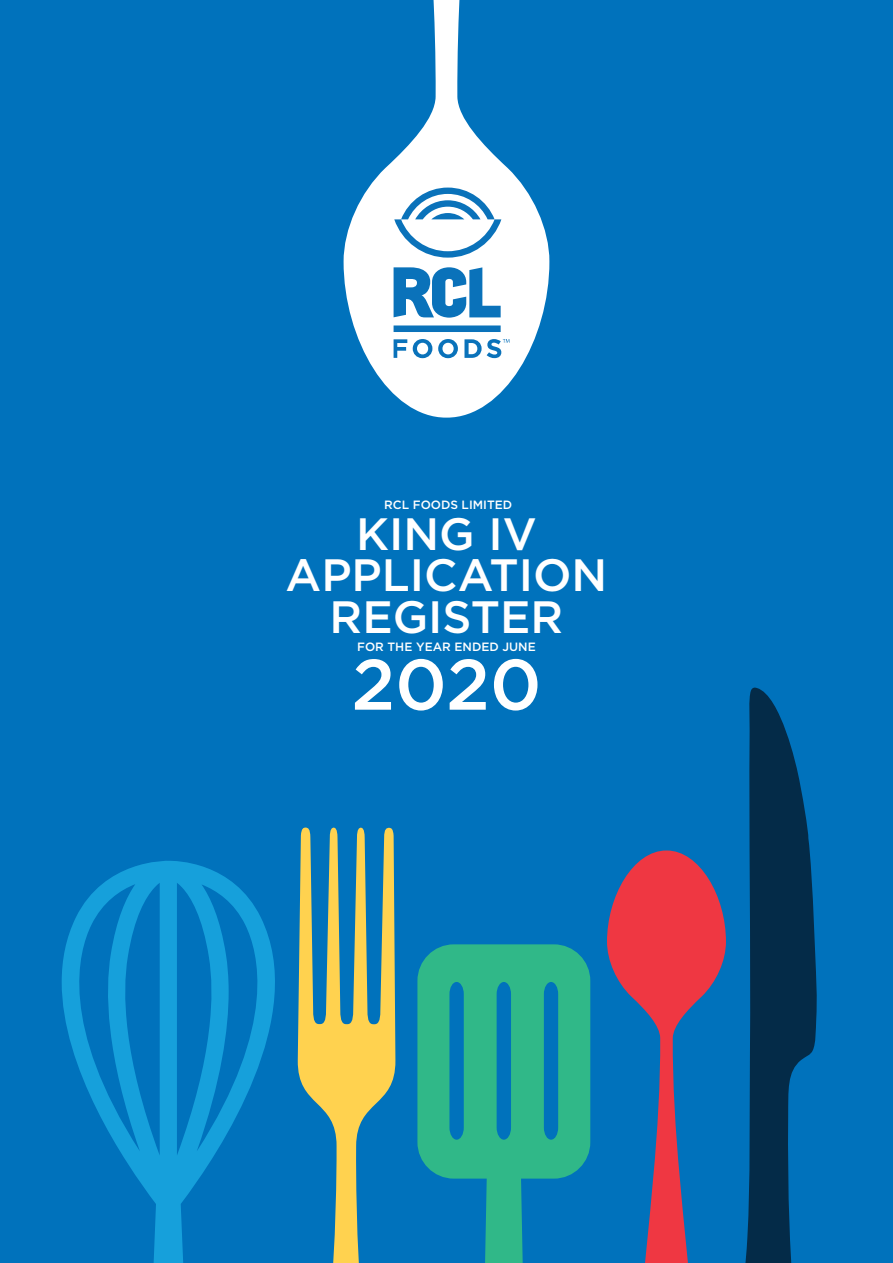
<style>
.page{position:relative;width:893px;height:1263px;background:#0072bc}
.page>*{position:absolute;margin:0;border:0;box-sizing:border-box;transform-origin:0 0}
.t1{font:500 71.4px "Gotham";color:#fff}
.t2{font:500 45.3px/41.8px "Gotham";color:#fff;text-align:center}
.t3{font:500 12px "Gotham";color:#fff}
</style>
<div class="page">
<svg style="left:344px;top:0;width:205px;height:418px"></svg>
<svg style="left:417px;top:944px;width:173px;height:319px;fill:#30b888"></svg>
<svg style="left:61px;top:861px;width:214px;height:402px"></svg>
<svg style="left:297px;top:827px;width:99px;height:436px"></svg>
<svg style="left:607px;top:850px;width:117px;height:413px"></svg>
<svg style="left:724px;top:687px;width:93px;height:576px;fill:#042b48"></svg>
<svg style="left:394px;top:188px;width:116px;height:170px"></svg>
<p class="t3" style="left:384px;top:496px;width:129px">RCL FOODS LIMITED</p>
<h2 class="t2" style="left:286px;top:512px;width:323px">KING IV<br>APPLICATION<br>REGISTER</h2>
<p class="t3" style="left:357px;top:638px;width:180px">FOR THE YEAR ENDED JUNE</p>
<h1 class="t1" style="left:351px;top:638px;width:192px">2020</h1>
</div>
